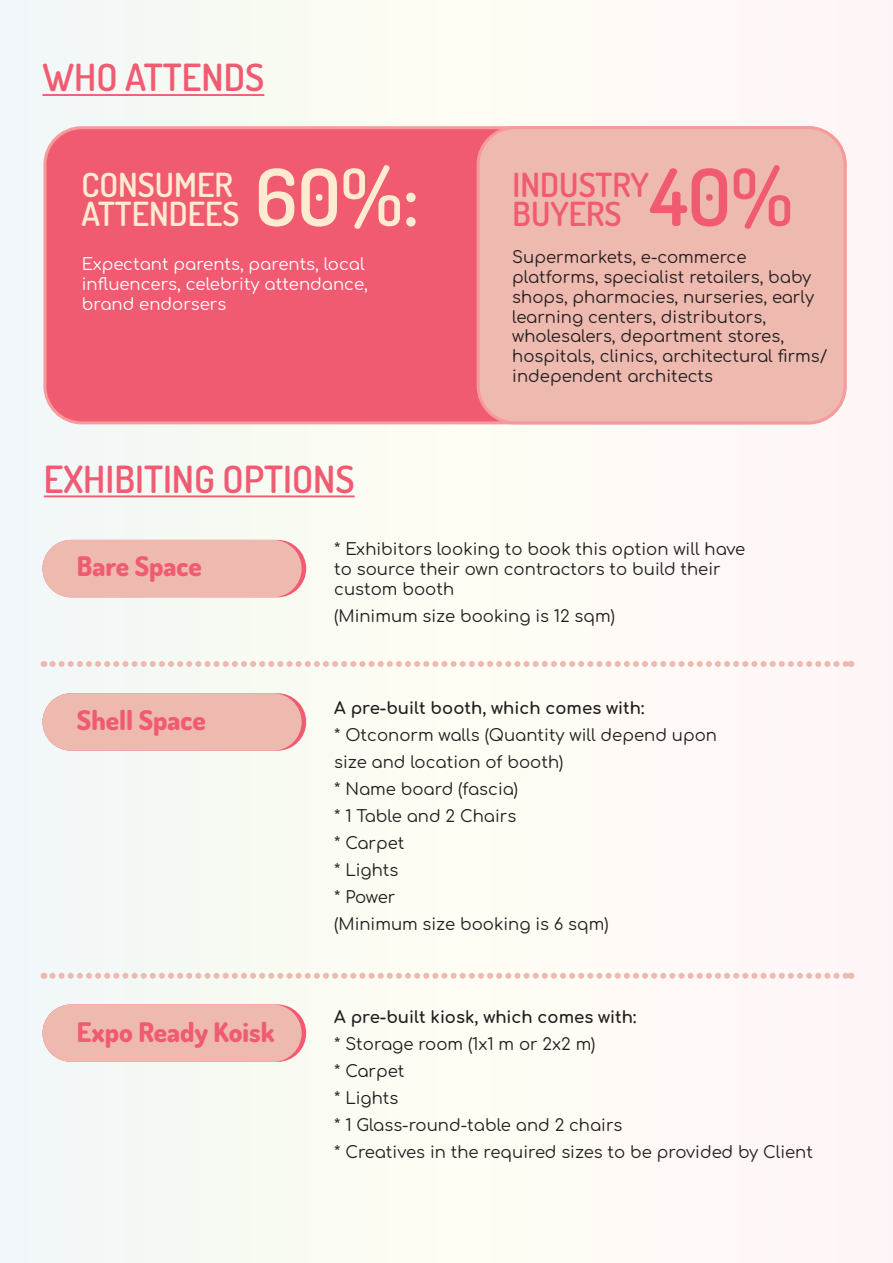
<style>
.page{position:relative;width:893px;height:1263px;background:#fef9f5}
.page>*{position:absolute;margin:0;border:0;box-sizing:border-box;transform-origin:0 0}
.t1{font:600 79.2px "Dosis";color:#feebd0}
.t2{font:600 79.2px "Dosis";color:#f05b72}
.t3{font:600 37.5px "Dosis";color:#f05b72}
.t4{font:600 33.3px/29.2px "Dosis";color:#feebd0}
.t5{font:600 33.3px "Dosis";color:#f05b72}
.t6{font:800 27px "Dosis";color:#f05b72}
.t7{font:16.5px/27px "Comfortaa";color:#231f20}
.t8{font:16.5px/19.8px "Comfortaa";color:#fff}
.t9{font:700 16.5px "Comfortaa";color:#231f20}
</style>
<div class="page">
<hr style="left:43px;top:94px;width:221px;height:2px;background:#f05b72">
<hr style="left:44px;top:495px;width:311px;height:2px;background:#f05b72">
<div style="left:43px;top:126px;width:434px;height:298px;background:#f05b72"></div>
<div style="left:477px;top:126px;width:370px;height:298px;background:#eeb9af"></div>
<svg style="left:52px;top:661px;width:799px;height:6px"></svg>
<svg style="left:52px;top:973px;width:799px;height:6px"></svg>
<div style="left:43px;top:540px;width:259px;height:57px;background:#eeb9af;border-radius:29px"></div>
<div style="left:43px;top:693px;width:259px;height:58px;background:#eeb9af;border-radius:29px"></div>
<div style="left:43px;top:1004px;width:259px;height:58px;background:#eeb9af;border-radius:29px"></div>
<h2 class="t3" style="left:43px;top:50px;width:223px">WHO ATTENDS</h2>
<h1 class="t1" style="left:255px;top:139px;width:166px">60%:</h1>
<h1 class="t2" style="left:650px;top:139px;width:145px">40%</h1>
<h3 class="t4" style="left:81px;top:168px;width:160px">CONSUMER<br>ATTENDEES</h3>
<h3 class="t5" style="left:513px;top:160px;width:138px">INDUSTRY</h3>
<h3 class="t5" style="left:513px;top:189px;width:110px">BUYERS</h3>
<p class="t8" style="left:82px;top:253px;width:288px">Expectant parents, parents, local influencers, celebrity attendance, brand endorsers</p>
<p class="t7" style="left:512px;top:245px;width:317px;line-height:19.8px">Supermarkets, e-commerce platforms, specialist retailers, baby shops, pharmacies, nurseries, early learning centers, distributors, wholesalers, department stores, hospitals, clinics, architectural firms/ independent architects</p>
<h2 class="t3" style="left:44px;top:452px;width:312px">EXHIBITING OPTIONS</h2>
<h3 class="t6" style="left:77px;top:545px;width:126px">Bare Space</h3>
<h3 class="t6" style="left:77px;top:699px;width:130px">Shell Space</h3>
<h3 class="t6" style="left:77px;top:1012px;width:199px">Expo Ready Koisk</h3>
<p class="t7" style="left:334px;top:537px;width:412px;line-height:19.8px">* Exhibitors looking to book this option will have to source their own contractors to build their custom booth</p>
<p class="t7" style="left:334px;top:600px;width:282px">(Minimum size booking is 12 sqm)</p>
<p class="t9" style="left:334px;top:693px;width:311px">A pre-built booth, which comes with:</p>
<p class="t7" style="left:334px;top:719px;width:384px">* Otconorm walls (Quantity will depend upon size and location of booth)<br>* Name board (fascia)<br>* 1 Table and 2 Chairs<br>* Carpet<br>* Lights<br>* Power<br>(Minimum size booking is 6 sqm)</p>
<p class="t9" style="left:334px;top:1001px;width:304px">A pre-built kiosk, which comes with:</p>
<p class="t7" style="left:334px;top:1028px;width:480px">* Storage room (1x1 m or 2x2 m)<br>* Carpet<br>* Lights<br>* 1 Glass-round-table and 2 chairs<br>* Creatives in the required sizes to be provided by Client</p>
</div>
